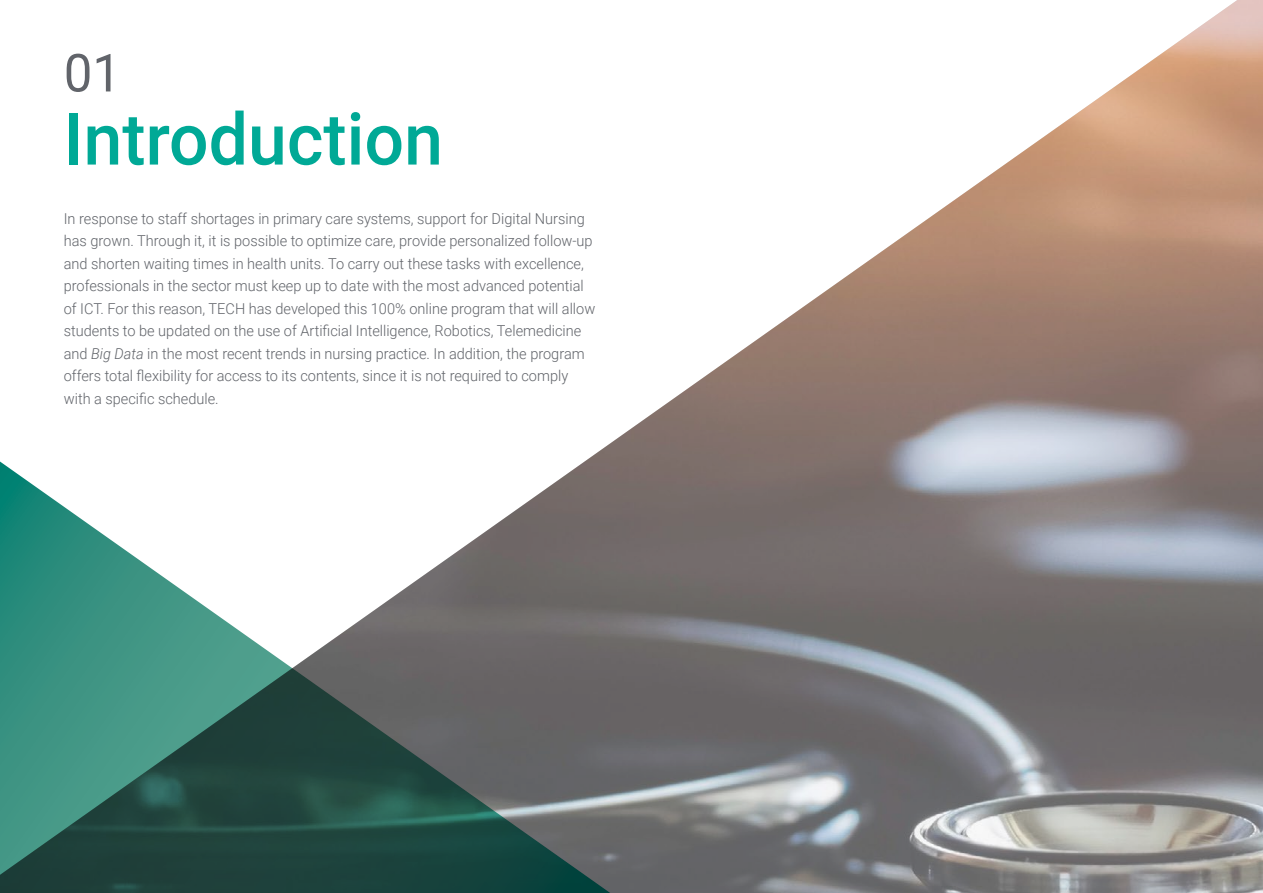
<style>
.page{position:relative;width:1263px;height:893px;background:#fff}
.page>*{position:absolute;margin:0;border:0;box-sizing:border-box;transform-origin:0 0}
.t1{font:500 72px "Roboto";color:#00a996}
.t2{font:52.5px "Roboto";color:#61646a}
.t3{font:300 15px/22.5px "Roboto";color:#61646a}
.s1{font-style:italic}
</style>
<div class="page">
<img style="left:606px;top:0;width:657px;height:893px">
<svg style="left:0;top:446px;width:640px;height:447px"></svg>
<h2 class="t2" style="left:64px;top:36px;width:59px">01</h2>
<h1 class="t1" style="left:64px;top:89px;width:381px">Introduction</h1>
<p class="t3" style="left:64px;top:207px;width:533px">In response to staff shortages in primary care systems, support for Digital Nursing has grown. Through it, it is possible to optimize care, provide personalized follow-up and shorten waiting times in health units. To carry out these tasks with excellence, professionals in the sector must keep up to date with the most advanced potential of ICT. For this reason, TECH has developed this 100% online program that will allow students to be updated on the use of Artificial Intelligence, Robotics, Telemedicine and <span class="s1">Big Data</span> in the most recent trends in nursing practice. In addition, the program offers total flexibility for access to its contents, since it is not required to comply with a specific schedule.</p>
</div>
